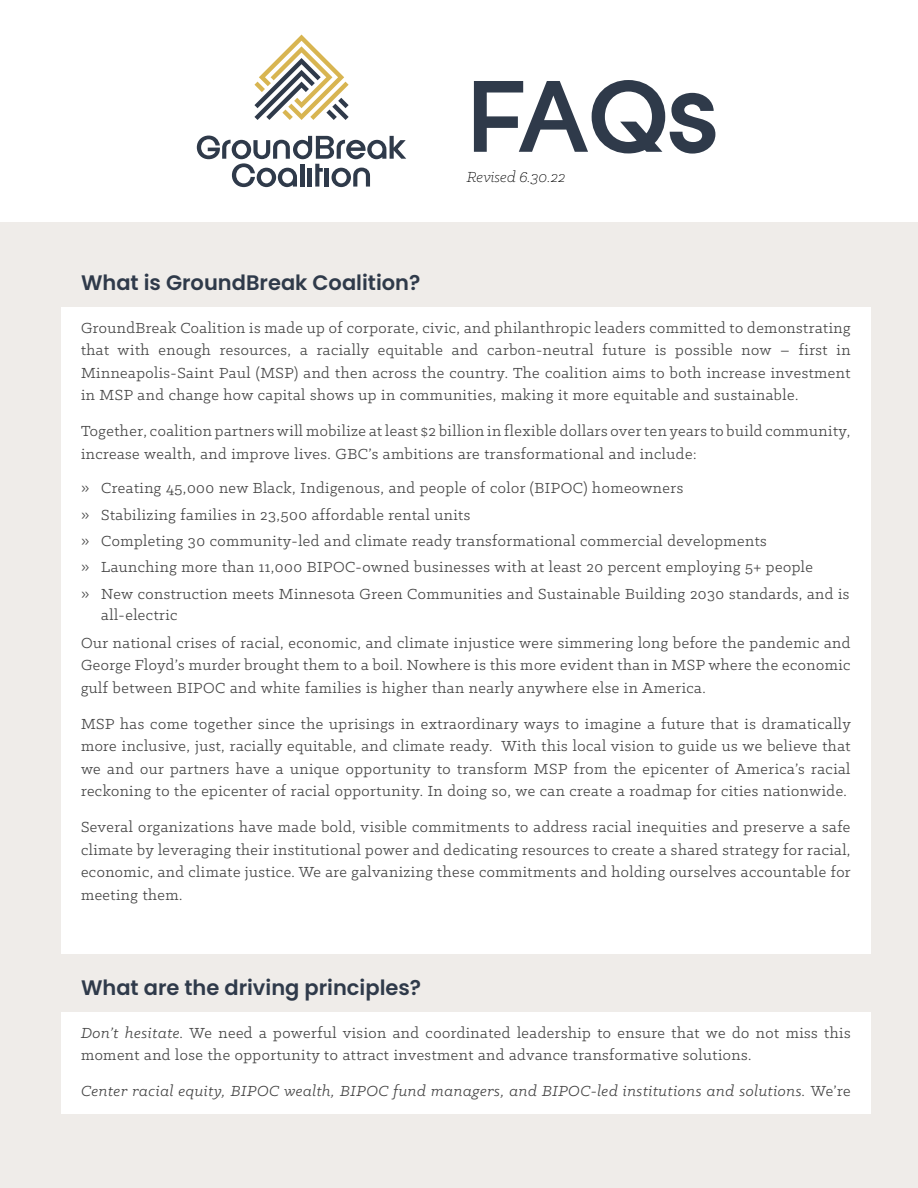
<style>
.page{position:relative;width:918px;height:1188px;background:#fff}
.page>*{position:absolute;margin:0;border:0;box-sizing:border-box;transform-origin:0 0}
.Normal_wrd_1{font:88.5px "Hanno";color:#2f3a4a}
.Question{font:600 21px "Poppins";color:#2f3a4a}
.Answers{font:16.5px/22.5px "Klinic Slab";letter-spacing:.03em;color:#424242;text-align:justify}
.Answers-2{font:italic 16.5px "Klinic Slab";letter-spacing:.03em;color:#424242}
.Normal_wrd_1-2{font:italic 300 16.5px "Klinic Slab";color:#000}
.s1{font-style:italic}
.s2{font-style:normal}
</style>
<div class="page">
<div style="left:0;top:222px;width:918px;height:966px;background:#efece9"></div>
<svg style="left:197px;top:136px;width:209px;height:51px"></svg>
<svg style="left:254px;top:35px;width:95px;height:85px"></svg>
<div style="left:61px;top:307px;width:810px;height:111px;background:#fff"></div>
<div style="left:61px;top:410px;width:810px;height:66px;background:#fff"></div>
<div style="left:61px;top:467px;width:810px;height:44px;background:#fff"></div>
<div style="left:61px;top:494px;width:810px;height:43px;background:#fff"></div>
<div style="left:61px;top:520px;width:810px;height:44px;background:#fff"></div>
<div style="left:61px;top:546px;width:810px;height:44px;background:#fff"></div>
<div style="left:61px;top:573px;width:810px;height:64px;background:#fff"></div>
<div style="left:61px;top:622px;width:810px;height:88px;background:#fff"></div>
<div style="left:61px;top:703px;width:810px;height:111px;background:#fff"></div>
<div style="left:61px;top:806px;width:810px;height:111px;background:#fff"></div>
<div style="left:61px;top:910px;width:810px;height:43px;background:#fff"></div>
<div style="left:61px;top:1012px;width:810px;height:66px;background:#fff"></div>
<div style="left:61px;top:1070px;width:810px;height:44px;background:#fff"></div>
<p class="Normal_wrd_1" style="left:467px;top:79px;width:252px">FAQs</p>
<p class="Normal_wrd_1-2" style="left:467px;top:166px;width:100px">Revised 6.30.22</p>
<p class="Question" style="left:81px;top:270px;width:341px">What is GroundBreak Coalition?</p>
<p class="Answers" style="left:81px;top:316px;width:771px">GroundBreak Coalition is made up of corporate, civic, and philanthropic leaders committed to demonstrating that with enough resources, a racially equitable and carbon-neutral future is possible now – first in Minneapolis-Saint Paul (MSP) and then across the country. The coalition aims to both increase investment in MSP and change how capital shows up in communities, making it more equitable and sustainable.</p>
<p class="Answers" style="left:81px;top:419px;width:771px">Together, coalition partners will mobilize at least $2 billion in flexible dollars over ten years to build community, increase wealth, and improve lives. GBC’s ambitions are transformational and include:</p>
<p class="Answers" style="left:81px;top:476px;width:604px">» Creating 45,000 new Black, Indigenous, and people of color (BIPOC) homeowners</p>
<p class="Answers" style="left:81px;top:503px;width:391px">» Stabilizing families in 23,500 affordable rental units</p>
<p class="Answers" style="left:81px;top:529px;width:687px">» Completing 30 community-led and climate ready transformational commercial developments</p>
<p class="Answers" style="left:81px;top:556px;width:733px">» Launching more than 11,000 BIPOC-owned businesses with at least 20 percent employing 5+ people</p>
<p class="Answers" style="left:101px;top:583px;width:750px;line-height:21px;text-indent:-20px">» New construction meets Minnesota Green Communities and Sustainable Building 2030 standards, and is all-electric</p>
<p class="Answers" style="left:81px;top:631px;width:771px">Our national crises of racial, economic, and climate injustice were simmering long before the pandemic and George Floyd’s murder brought them to a boil. Nowhere is this more evident than in MSP where the economic gulf between BIPOC and white families is higher than nearly anywhere else in America.</p>
<p class="Answers" style="left:81px;top:712px;width:771px">MSP has come together since the uprisings in extraordinary ways to imagine a future that is dramatically more inclusive, just, racially equitable, and climate ready. With this local vision to guide us we believe that we and our partners have a unique opportunity to transform MSP from the epicenter of America’s racial reckoning to the epicenter of racial opportunity. In doing so, we can create a roadmap for cities nationwide.</p>
<p class="Answers" style="left:81px;top:815px;width:771px">Several organizations have made bold, visible commitments to address racial inequities and preserve a safe climate by leveraging their institutional power and dedicating resources to create a shared strategy for racial, economic, and climate justice. We are galvanizing these commitments and holding ourselves accountable for meeting them.</p>
<p class="Question" style="left:81px;top:975px;width:342px">What are the driving principles?</p>
<p class="Answers" style="left:81px;top:1021px;width:771px"><span class="s1">Don’t hesitate.</span> We need a powerful vision and coordinated leadership to ensure that we do not miss this moment and lose the opportunity to attract investment and advance transformative solutions.</p>
<p class="Answers-2" style="left:81px;top:1081px;width:771px">Center racial equity, BIPOC wealth, BIPOC fund managers, and BIPOC-led institutions and solutions. <span class="s2">We’re</span></p>
</div>
